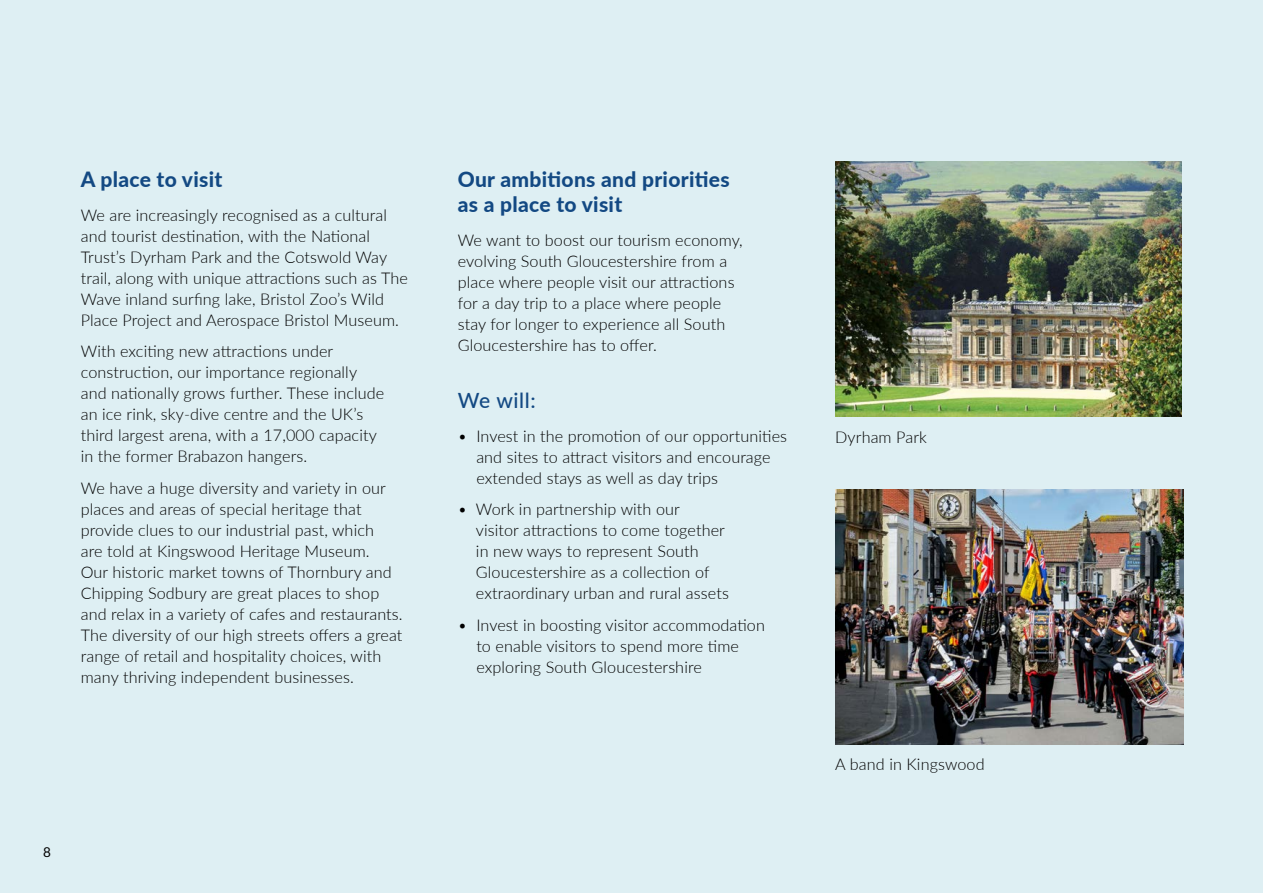
<style>
.page{position:relative;width:1263px;height:893px;background:#deeff3}
.page>*{position:absolute;margin:0;border:0;box-sizing:border-box;transform-origin:0 0}
.Heading_2{font:800 21px/25.2px "Lato";letter-spacing:.015em;color:#134983}
.Heading_3{font:500 21px "Lato";letter-spacing:.03em;color:#134983}
.Body{font:300 16.2px/21px "Lato";letter-spacing:.005em;color:#000}
.t1{font:13.5px "Lato";color:#000}
</style>
<div class="page">
<img style="left:835px;top:162px;width:347px;height:255px">
<img style="left:835px;top:489px;width:349px;height:255px">
<h2 class="Heading_2" style="left:81px;top:166px;width:143px">A place to visit</h2>
<p class="Body" style="left:81px;top:204px;width:329px">We are increasingly recognised as a cultural and tourist destination, with the National Trust’s Dyrham Park and the Cotswold Way trail, along with unique attractions such as The Wave inland surfing lake, Bristol Zoo’s Wild Place Project and Aerospace Bristol Museum.</p>
<p class="Body" style="left:81px;top:340px;width:305px">With exciting new attractions under construction, our importance regionally and nationally grows further. These include an ice rink, sky-dive centre and the UK’s third largest arena, with a 17,000 capacity in the former Brabazon hangers.</p>
<p class="Body" style="left:81px;top:477px;width:323px">We have a huge diversity and variety in our places and areas of special heritage that provide clues to our industrial past, which<br>are told at Kingswood Heritage Museum.<br>Our historic market towns of Thornbury and Chipping Sodbury are great places to shop and relax in a variety of cafes and restaurants.<br>The diversity of our high streets offers a great range of retail and hospitality choices, with many thriving independent businesses.</p>
<p class="t1" style="left:43px;top:845px;width:9px">8</p>
<h2 class="Heading_2" style="left:458px;top:166px;width:273px">Our ambitions and priorities as a place to visit</h2>
<p class="Body" style="left:458px;top:229px;width:286px">We want to boost our tourism economy, evolving South Gloucestershire from a place where people visit our attractions for a day trip to a place where people stay for longer to experience all South Gloucestershire has to offer.</p>
<h3 class="Heading_3" style="left:458px;top:385px;width:80px">We will:</h3>
<p class="Body" style="left:476px;top:425px;width:312px;text-indent:-18px">• Invest in the promotion of our opportunities and sites to attract visitors and encourage extended stays as well as day trips</p>
<p class="Body" style="left:476px;top:498px;width:254px;text-indent:-18px">• Work in partnership with our<br>visitor attractions to come together in new ways to represent South Gloucestershire as a collection of extraordinary urban and rural assets</p>
<p class="Body" style="left:476px;top:614px;width:290px;text-indent:-18px">• Invest in boosting visitor accommodation to enable visitors to spend more time exploring South Gloucestershire</p>
<p class="Body" style="left:835px;top:426px;width:93px">Dyrham Park</p>
<p class="Body" style="left:835px;top:753px;width:151px">A band in Kingswood</p>
</div>
